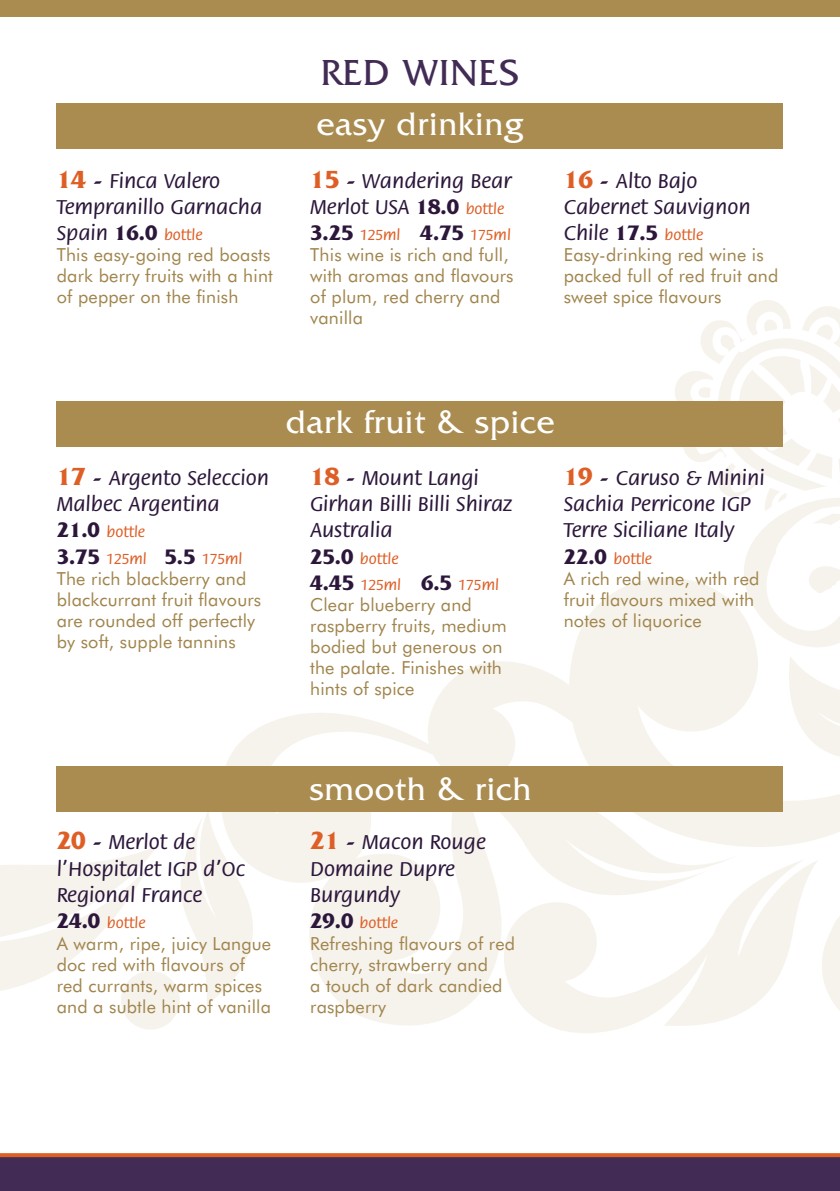
<style>
.page{position:relative;width:840px;height:1191px;background:#fff}
.page>*{position:absolute;margin:0;border:0;box-sizing:border-box;transform-origin:0 0}
.t1{font:38px "Friz Quadrata";color:#422b54}
.t2{font:34px "Friz Quadrata";letter-spacing:.03em;color:#fff}
.t3{font:500 22px/26.4px "Flora";color:#2c173b}
.t4{font:18px/21px "Futura BT";letter-spacing:.01em;color:#a0844b}
.t5{font:500 16px/26.4px "Flora";color:#de5f26}
.s1{font-family:"Friz Quadrata";font-weight:700;font-size:26px;color:#de5f26}
.s2{font-family:"Friz Quadrata";font-weight:700}
.s3{font-size:22px;color:#2c173b}
.s4{font-family:"Friz Quadrata";font-weight:700;font-size:22px;color:#2c173b}
.s5{font-size:16px;color:#de5f26}
</style>
<div class="page">
<svg style="left:675px;top:300px;width:165px;height:343px"></svg>
<svg style="left:226px;top:555px;width:613px;height:478px"></svg>
<svg style="left:0;top:809px;width:269px;height:224px"></svg>
<div style="left:0;top:0;width:839px;height:17px;background:#aa8c50"></div>
<svg style="left:0;top:1153px;width:839px;height:38px"></svg>
<div style="left:57px;top:401px;width:725px;height:46px;background:#aa8c50"></div>
<div style="left:57px;top:766px;width:725px;height:46px;background:#aa8c50"></div>
<div style="left:57px;top:103px;width:725px;height:46px;background:#aa8c50"></div>
<p class="t3" style="left:57px;top:168px;width:207px"><span class="s1">14</span> <span class="s2">-</span> Finca Valero<br>Tempranillo Garnacha</p>
<p class="t5" style="left:57px;top:222px;width:147px"><span class="s3">Spain</span> <span class="s4">16.0</span> bottle</p>
<p class="t4" style="left:57px;top:244px;width:217px">This easy-going red boasts dark berry fruits with a hint of pepper on the finish</p>
<h1 class="t1" style="left:320px;top:51px;width:23px">red</h1>
<h1 class="t1" style="left:402px;top:51px;width:58px">wines</h1>
<h2 class="t2" style="left:317px;top:105px;width:208px">easy drinking</h2>
<p class="t3" style="left:310px;top:168px;width:203px"><span class="s1">15</span> <span class="s2">-</span> Wandering Bear<br>Merlot USA <span class="s2">18.0</span> <span class="s5">bottle</span></p>
<p class="t5" style="left:310px;top:222px;width:202px"><span class="s4">3.25</span> 125ml <span class="s4">4.75</span> 175ml</p>
<p class="t4" style="left:310px;top:244px;width:205px">This wine is rich and full, with aromas and flavours of plum, red cherry and vanilla</p>
<p class="t3" style="left:563px;top:168px;width:188px"><span class="s1">16</span> <span class="s2">-</span> Alto Bajo<br>Cabernet Sauvignon</p>
<p class="t5" style="left:563px;top:222px;width:141px"><span class="s3">Chile</span> <span class="s4">17.5</span> bottle</p>
<p class="t4" style="left:563px;top:244px;width:216px">Easy-drinking red wine is packed full of red fruit and sweet spice flavours</p>
<p class="t3" style="left:57px;top:465px;width:214px"><span class="s1">17</span> <span class="s2">-</span> Argento Seleccion<br>Malbec Argentina</p>
<p class="t5" style="left:57px;top:519px;width:187px"><span class="s4">21.0</span> bottle<br><span class="s4">3.75</span> 125ml <span class="s4">5.5</span> 175ml</p>
<p class="t4" style="left:57px;top:568px;width:206px">The rich blackberry and blackcurrant fruit flavours are rounded off perfectly by soft, supple tannins</p>
<h2 class="t2" style="left:286px;top:403px;width:270px">dark fruit &amp; spice</h2>
<p class="t3" style="left:310px;top:465px;width:203px"><span class="s1">18</span> <span class="s2">-</span> Mount Langi<br>Girhan Billi Billi Shiraz<br>Australia</p>
<p class="t5" style="left:310px;top:546px;width:190px"><span class="s4">25.0</span> bottle<br><span class="s4">4.45</span> 125ml <span class="s4">6.5</span> 175ml</p>
<p class="t4" style="left:310px;top:594px;width:198px">Clear blueberry and raspberry fruits, medium bodied but generous on the palate. Finishes with hints of spice</p>
<p class="t3" style="left:563px;top:465px;width:202px"><span class="s1">19</span> <span class="s2">-</span> Caruso &amp; Minini<br>Sachia Perricone IGP<br>Terre Siciliane Italy</p>
<p class="t5" style="left:563px;top:546px;width:90px"><span class="s4">22.0</span> bottle</p>
<p class="t4" style="left:563px;top:568px;width:197px">A rich red wine, with red fruit flavours mixed with notes of liquorice</p>
<p class="t3" style="left:57px;top:829px;width:190px"><span class="s1">20</span> <span class="s2">-</span> Merlot de l’Hospitalet IGP d’Oc<br>Regional France</p>
<p class="t5" style="left:57px;top:910px;width:90px"><span class="s4">24.0</span> bottle</p>
<p class="t4" style="left:57px;top:932px;width:216px">A warm, ripe, juicy Langue doc red with flavours of red currants, warm spices and a subtle hint of vanilla</p>
<h2 class="t2" style="left:309px;top:769px;width:223px">smooth &amp; rich</h2>
<p class="t3" style="left:310px;top:829px;width:177px"><span class="s1">21</span> <span class="s2">-</span> Macon Rouge<br>Domaine Dupre<br>Burgundy</p>
<p class="t5" style="left:310px;top:910px;width:89px"><span class="s4">29.0</span> bottle</p>
<p class="t4" style="left:310px;top:932px;width:206px">Refreshing flavours of red cherry, strawberry and<br>a touch of dark candied raspberry</p>
</div>
